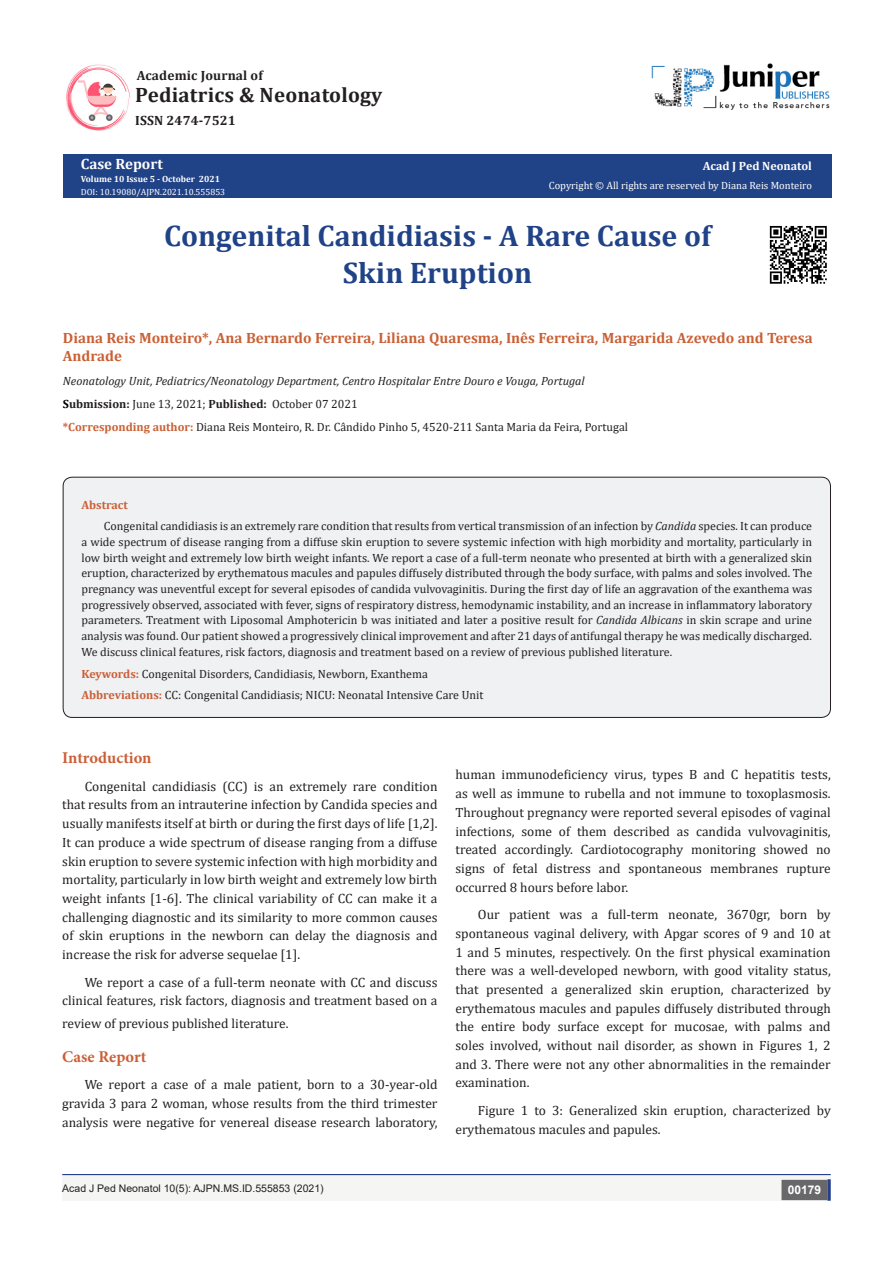
<style>
.page{position:relative;width:893px;height:1263px;background:#fff}
.page>*{position:absolute;margin:0;border:0;box-sizing:border-box;transform-origin:0 0}
.t1{font:700 29.85px "Cambria";color:#204287}
.t2{font:700 20.85px "Cambria";letter-spacing:.01em;color:#231f20}
.t3{font:700 16.5px "Minion Pro";color:#ca5f37}
.t4{font:700 15px/18px "Cambria";color:#ca6035}
.t5{font:700 15px "Cambria";color:#fffefc}
.t6{font:13.5px/18.8px "Cambria";color:#231f20;text-align:justify}
.t7{font:700 13.5px "Cambria";letter-spacing:.01em;color:#231f20}
.List_Paragraph{font:12px/15.8px "Cambria";color:#231f20;text-align:justify}
.t8{font:italic 12px "Cambria";color:#231f20}
.t9{font:700 12px "Cambria";color:#fffefc}
.t10{font:700 12px "Cambria";color:#ca5f37}
.t11{font:700 12px "Arial";color:#fff}
.t12{font:10.5px "Cambria";color:#fffefc}
.t13{font:10.5px "Arial";color:#231f20}
.t14{font:9px "Cambria";color:#fff}
.t15{font:700 9px "Cambria";color:#fffefc}
.s1{font-weight:700;color:#000}
.s2{font-weight:700}
.s3{font-weight:700;color:#ca6035}
.s4{font-style:italic}
.s5{font-weight:700;color:#ca5f37}
</style>
<div class="page">
<div style="left:63px;top:155px;width:768px;height:43px;background:#204287"></div>
<div style="left:62px;top:1175px;width:441px;height:26px;background:#f5f5f4"></div>
<img style="left:66px;top:64px;width:65px;height:67px">
<img style="left:651px;top:63px;width:179px;height:47px">
<div style="left:496px;top:1175px;width:334px;height:26px;background:#f5f5f4"></div>
<div style="left:782px;top:1180px;width:45px;height:19px;background:#68676a"></div>
<div style="left:781px;top:1180px;width:46px;height:20px;border:2px solid #68676a"></div>
<svg style="left:827px;top:1179px;width:4px;height:22px"></svg>
<hr style="left:62px;top:1174px;width:769px;height:1px;background:#253f8e">
<div style="left:63px;top:477px;width:767px;height:240px;background:#f0f1f2;border-radius:9px"></div>
<div style="left:63px;top:477px;width:768px;height:241px;border:1px solid #231f20;border-radius:9px"></div>
<img style="left:769px;top:225px;width:58px;height:59px">
<p class="t7" style="left:137px;top:66px;width:128px">Academic Journal of</p>
<p class="t2" style="left:135px;top:81px;width:249px">Pediatrics &amp; Neonatology</p>
<p class="t7" style="left:135px;top:111px;width:102px">ISSN 2474-7521</p>
<p class="t5" style="left:81px;top:153px;width:83px">Case Report</p>
<p class="t15" style="left:81px;top:173px;width:141px">Volume 10 Issue 5 - October 2021</p>
<p class="t14" style="left:81px;top:186px;width:146px">DOI: 10.19080/AJPN.2021.10.555853</p>
<p class="t9" style="left:703px;top:158px;width:111px">Acad J Ped Neonatol</p>
<p class="t12" style="left:549px;top:179px;width:265px">Copyright © All rights are reserved by Diana Reis Monteiro</p>
<p class="t1" style="left:164px;top:214px;width:548px">Congenital Candidiasis - A Rare Cause of</p>
<p class="t1" style="left:343px;top:252px;width:191px">Skin Eruption</p>
<p class="t4" style="left:63px;top:329px;width:751px">Diana Reis Monteiro*, Ana Bernardo Ferreira, Liliana Quaresma, Inês Ferreira, Margarida Azevedo and Teresa<br>Andrade</p>
<p class="t8" style="left:63px;top:372px;width:523px">Neonatology Unit, Pediatrics/Neonatology Department, Centro Hospitalar Entre Douro e Vouga, Portugal</p>
<p class="List_Paragraph" style="left:63px;top:396px;width:296px"><span class="s1">S</span><span class="s2">ubmission:</span> June 13, 2021; <span class="s2">Published:</span> October 07 2021</p>
<p class="List_Paragraph" style="left:63px;top:419px;width:567px"><span class="s3">*Corresponding author:</span> Diana Reis Monteiro, R. Dr. Cândido Pinho 5, 4520-211 Santa Maria da Feira, Portugal</p>
<p class="t10" style="left:81px;top:496px;width:48px">Abstract</p>
<p class="List_Paragraph" style="left:81px;top:518px;width:732px;text-indent:22px">Congenital candidiasis is an extremely rare condition that results from vertical transmission of an infection by <span class="s4">Candida</span> species. It can produce a wide spectrum of disease ranging from a diffuse skin eruption to severe systemic infection with high morbidity and mortality, particularly in low birth weight and extremely low birth weight infants. We report a case of a full-term neonate who presented at birth with a generalized skin eruption, characterized by erythematous macules and papules diffusely distributed through the body surface, with palms and soles involved. The pregnancy was uneventful except for several episodes of candida vulvovaginitis. During the first day of life an aggravation of the exanthema was progressively observed, associated with fever, signs of respiratory distress, hemodynamic instability, and an increase in inflammatory laboratory parameters. Treatment with Liposomal Amphotericin b was initiated and later a positive result for <span class="s4">Candida Albicans</span> in skin scrape and urine analysis was found. Our patient showed a progressively clinical improvement and after 21 days of antifungal therapy he was medically discharged.<br>We discuss clinical features, risk factors, diagnosis and treatment based on a review of previous published literature.</p>
<p class="List_Paragraph" style="left:81px;top:665px;width:348px"><span class="s5">Keywords:</span> Congenital Disorders, Candidiasis, Newborn, Exanthema</p>
<p class="List_Paragraph" style="left:81px;top:687px;width:404px"><span class="s5">Abbreviations:</span> CC: Congenital Candidiasis; NICU: Neonatal Intensive Care Unit</p>
<p class="t3" style="left:62px;top:746px;width:91px">Introduction</p>
<p class="t6" style="left:62px;top:777px;width:377px;text-indent:22px">Congenital candidiasis (CC) is an extremely rare condition that results from an intrauterine infection by Candida species and usually manifests itself at birth or during the first days of life [1,2].<br>It can produce a wide spectrum of disease ranging from a diffuse skin eruption to severe systemic infection with high morbidity and mortality, particularly in low birth weight and extremely low birth weight infants [1-6]. The clinical variability of CC can make it a challenging diagnostic and its similarity to more common causes of skin eruptions in the newborn can delay the diagnosis and increase the risk for adverse sequelae [1].</p>
<p class="t6" style="left:62px;top:972px;width:377px;text-align:right">We report a case of a full-term neonate with CC and discuss clinical features, risk factors, diagnosis and treatment based on a</p>
<p class="t6" style="left:62px;top:1014px;width:228px">review of previous published literature.</p>
<p class="t3" style="left:62px;top:1044px;width:86px">Case Report</p>
<p class="t6" style="left:62px;top:1075px;width:377px;text-indent:22px">We report a case of a male patient, born to a 30-year-old gravida 3 para 2 woman, whose results from the third trimester analysis were negative for venereal disease research laboratory,</p>
<p class="t6" style="left:455px;top:765px;width:377px">human immunodeficiency virus, types B and C hepatitis tests, as well as immune to rubella and not immune to toxoplasmosis.<br>Throughout pregnancy were reported several episodes of vaginal infections, some of them described as candida vulvovaginitis, treated accordingly. Cardiotocography monitoring showed no signs of fetal distress and spontaneous membranes rupture occurred 8 hours before labor.</p>
<p class="t6" style="left:455px;top:905px;width:377px;text-indent:22px">Our patient was a full-term neonate, 3670gr, born by spontaneous vaginal delivery, with Apgar scores of 9 and 10 at 1 and 5 minutes, respectively. On the first physical examination there was a well-developed newborn, with good vitality status, that presented a generalized skin eruption, characterized by erythematous macules and papules diffusely distributed through the entire body surface except for mucosae, with palms and soles involved, without nail disorder, as shown in Figures 1, 2 and 3. There were not any other abnormalities in the remainder examination.</p>
<p class="t6" style="left:455px;top:1101px;width:377px;text-indent:22px">Figure 1 to 3: Generalized skin eruption, characterized by erythematous macules and papules.</p>
<p class="t13" style="left:62px;top:1181px;width:263px">Acad J Ped Neonatol 10(5): AJPN.MS.ID.555853 (2021)</p>
<p class="t11" style="left:788px;top:1182px;width:35px">00179</p>
</div>
